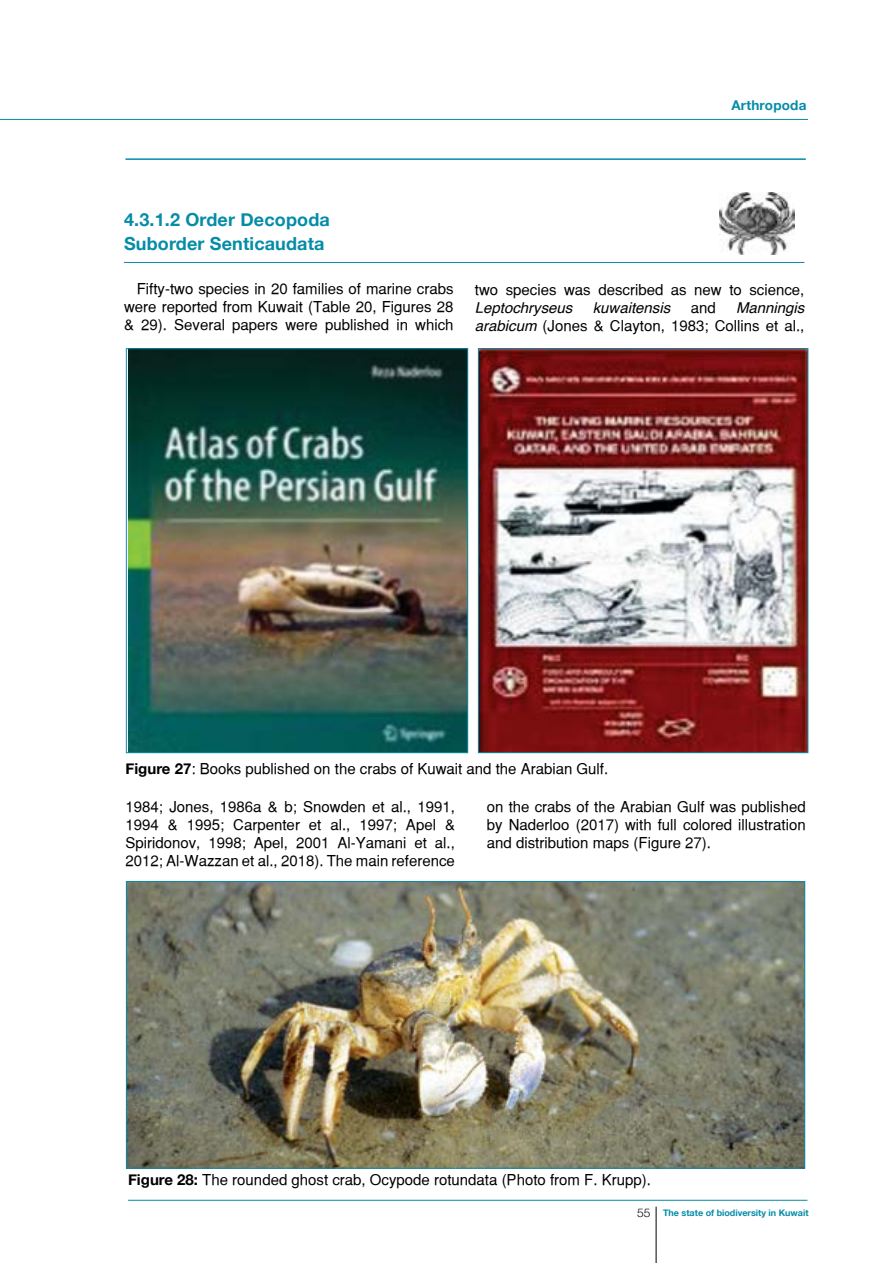
<style>
.page{position:relative;width:893px;height:1263px;background:#fff}
.page>*{position:absolute;margin:0;border:0;box-sizing:border-box;transform-origin:0 0}
.t1{font:700 18px/24px "Helvetica Neue";letter-spacing:.01em;color:#058ca7}
.t2{font:15px/18px "Helvetica Normal";color:#000;text-align:justify}
.t3{font:italic 15px "Helvetica";color:#000}
.t4{font:700 13.5px "Helvetica Neue";letter-spacing:.015em;color:#058ca7}
.t5{font:700 9px "Helvetica Neue LT Arabic";color:#058ca7}
.s1{font-family:"Helvetica";font-style:italic}
.s2{font-family:"Helvetica Neue";font-weight:700}
.s3{font-weight:300;font-size:12px;color:#000}
</style>
<div class="page">
<hr style="left:128px;top:1200px;width:679px;height:1px;background:#058ca7">
<hr style="left:656px;top:1206px;width:1px;height:57px;background:#000">
<hr style="left:125px;top:158px;width:681px;height:2px;background:#058ca7">
<hr style="left:124px;top:262px;width:680px;height:1px;background:#058ca7">
<img style="left:719px;top:193px;width:76px;height:62px">
<img style="left:480px;top:350px;width:326px;height:401px">
<div style="left:478px;top:348px;width:330px;height:405px;border:1px solid #058ca7"></div>
<img style="left:128px;top:350px;width:338px;height:401px">
<div style="left:126px;top:348px;width:342px;height:405px;border:1px solid #058ca7"></div>
<img style="left:128px;top:883px;width:675px;height:283px">
<hr style="left:0;top:119px;width:808px;height:1px;background:#058ca7">
<p class="t4" style="left:731px;top:97px;width:77px">Arthropoda</p>
<p class="t1" style="left:124px;top:207px;width:207px">4.3.1.2 Order Decopoda<br>Suborder Senticaudata</p>
<p class="t2" style="left:124px;top:279px;width:331px;text-indent:13px">Fifty-two species in 20 families of marine crabs were reported from Kuwait (Table 20, Figures 28 &amp; 29). Several papers were published in which</p>
<p class="t2" style="left:475px;top:281px;width:331px">two species was described as new to science,</p>
<p class="t3" style="left:475px;top:296px;width:99px">Leptochryseus</p>
<p class="t3" style="left:593px;top:296px;width:79px">kuwaitensis</p>
<p class="t2" style="left:691px;top:299px;width:27px">and</p>
<p class="t3" style="left:736px;top:296px;width:70px">Manningis</p>
<p class="t2" style="left:475px;top:317px;width:331px"><span class="s1">arabicum</span> (Jones &amp; Clayton, 1983; Collins et al.,</p>
<p class="t2" style="left:126px;top:759px;width:484px"><span class="s2">Figure 27</span>: Books published on the crabs of Kuwait and the Arabian Gulf.</p>
<p class="t2" style="left:125px;top:797px;width:331px">1984; Jones, 1986a &amp; b; Snowden et al., 1991, 1994 &amp; 1995; Carpenter et al., 1997; Apel &amp; Spiridonov, 1998; Apel, 2001 Al-Yamani et al., 2012; Al-Wazzan et al., 2018). The main reference</p>
<p class="t2" style="left:487px;top:797px;width:320px">on the crabs of the Arabian Gulf was published by Naderloo (2017) with full colored illustration and distribution maps (Figure 27).</p>
<p class="t2" style="left:128px;top:1170px;width:524px"><span class="s2">Figure 28:</span> The rounded ghost crab, Ocypode rotundata (Photo from F. Krupp).</p>
<p class="t5" style="left:637px;top:1207px;width:173px"><span class="s3">55</span> The state of biodiversity in Kuwait</p>
</div>
